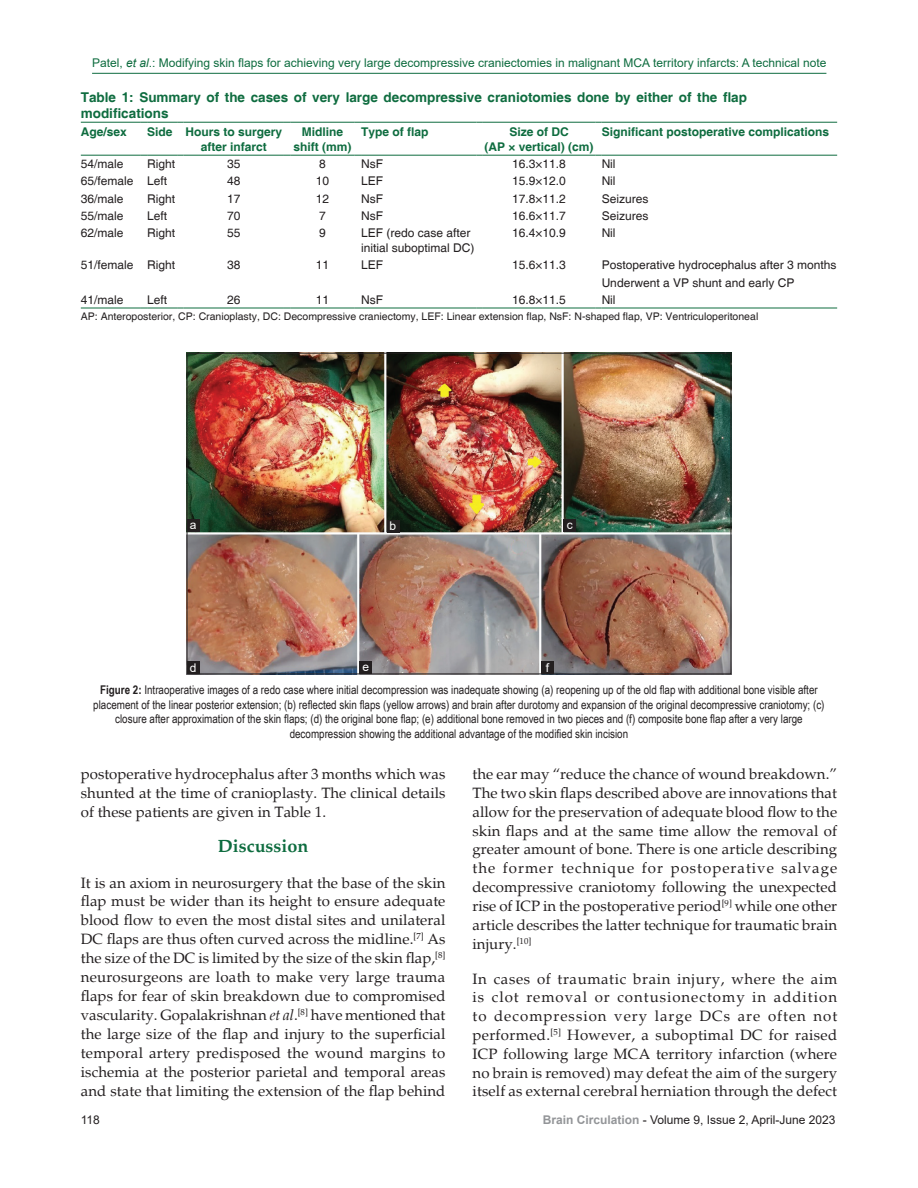
<style>
.page{position:relative;width:918px;height:1188px;background:#fff}
.page>*{position:absolute;margin:0;border:0;box-sizing:border-box;transform-origin:0 0}
.t1{font:700 18px "Palatino";color:#0e6c3f}
.TX{font:15px/18.8px "Palatino";letter-spacing:.005em;color:#231f20;text-align:justify}
.TT{font:700 13.5px/16.2px "Helvetica";color:#0e6c3f}
.FGC{font:12px/14.4px "Arial Narrow";color:#231f20;text-align:center}
.TB{font:12px/14.7px "Helvetica";color:#231f20}
.TCH{font:700 12px/14.7px "Helvetica";color:#0e6c3f;text-align:center}
.t2{font:12px "Arial";color:#0e6c3f}
.t3{font:12px "Arial";color:#231f20}
.TBL{font:12px "Helvetica";color:#231f20}
.LABEL{font:12px "Arial";color:#fff}
.TFN{font:10.5px "Helvetica";color:#231f20}
.s1{font-style:italic}
.s2{font-weight:700}
.s3{font-weight:700;color:#939598}
</style>
<div class="page">
<hr style="left:92px;top:73px;width:734px;height:1px;background:#0e6c3f">
<hr style="left:81px;top:308px;width:60px;height:1px;background:#0e6c3f">
<hr style="left:147px;top:308px;width:30px;height:1px;background:#0e6c3f">
<hr style="left:183px;top:308px;width:101px;height:1px;background:#0e6c3f">
<hr style="left:290px;top:308px;width:65px;height:1px;background:#0e6c3f">
<hr style="left:361px;top:308px;width:116px;height:1px;background:#0e6c3f">
<hr style="left:483px;top:308px;width:112px;height:1px;background:#0e6c3f">
<hr style="left:602px;top:308px;width:235px;height:1px;background:#0e6c3f">
<hr style="left:81px;top:122px;width:60px;height:1px;background:#0e6c3f">
<hr style="left:147px;top:122px;width:30px;height:1px;background:#0e6c3f">
<hr style="left:183px;top:122px;width:101px;height:1px;background:#0e6c3f">
<hr style="left:290px;top:122px;width:65px;height:1px;background:#0e6c3f">
<hr style="left:361px;top:122px;width:116px;height:1px;background:#0e6c3f">
<hr style="left:483px;top:122px;width:112px;height:1px;background:#0e6c3f">
<hr style="left:602px;top:122px;width:235px;height:1px;background:#0e6c3f">
<hr style="left:81px;top:155px;width:60px;height:1px;background:#0e6c3f">
<hr style="left:147px;top:155px;width:30px;height:1px;background:#0e6c3f">
<hr style="left:183px;top:155px;width:101px;height:1px;background:#0e6c3f">
<hr style="left:290px;top:155px;width:65px;height:1px;background:#0e6c3f">
<hr style="left:361px;top:155px;width:116px;height:1px;background:#0e6c3f">
<hr style="left:483px;top:155px;width:112px;height:1px;background:#0e6c3f">
<hr style="left:602px;top:155px;width:235px;height:1px;background:#0e6c3f">
<img style="left:189px;top:355px;width:540px;height:317px">
<div style="left:187px;top:662px;width:13px;height:12px;background:#231f20"></div>
<div style="left:563px;top:519px;width:13px;height:13px;background:#231f20"></div>
<div style="left:387px;top:520px;width:12px;height:12px;background:#231f20"></div>
<div style="left:541px;top:662px;width:13px;height:12px;background:#231f20"></div>
<div style="left:187px;top:519px;width:12px;height:13px;background:#231f20"></div>
<div style="left:359px;top:661px;width:13px;height:13px;background:#231f20"></div>
<p class="t2" style="left:92px;top:55px;width:736px">Patel, <span class="s1">et al</span>.: Modifying skin flaps for achieving very large decompressive craniectomies in malignant MCA territory infarcts: A technical note</p>
<p class="TT" style="left:81px;top:89px;width:668px">Table 1: Summary of the cases of very large decompressive craniotomies done by either of the flap modifications</p>
<p class="TCH" style="left:81px;top:125px;width:48px">Age/sex</p>
<p class="TCH" style="left:147px;top:125px;width:27px">Side</p>
<p class="TCH" style="left:185px;top:125px;width:98px">Hours to surgery after infarct</p>
<p class="TCH" style="left:294px;top:125px;width:59px">Midline shift (mm)</p>
<p class="TCH" style="left:361px;top:125px;width:69px">Type of flap</p>
<p class="TCH" style="left:485px;top:125px;width:111px">Size of DC<br>(AP × vertical) (cm)</p>
<p class="TCH" style="left:602px;top:125px;width:229px">Significant postoperative complications</p>
<p class="TB" style="left:81px;top:157px;width:44px">54/male</p>
<p class="TB" style="left:147px;top:157px;width:30px">Right</p>
<p class="TB" style="left:227px;top:157px;width:15px">35</p>
<p class="TB" style="left:319px;top:157px;width:8px">8</p>
<p class="TB" style="left:361px;top:157px;width:23px">NsF</p>
<p class="TB" style="left:512px;top:157px;width:55px">16.3×11.8</p>
<p class="TB" style="left:602px;top:157px;width:15px">Nil</p>
<p class="TB" style="left:81px;top:174px;width:54px">65/female</p>
<p class="TB" style="left:147px;top:174px;width:22px">Left</p>
<p class="TB" style="left:227px;top:174px;width:15px">48</p>
<p class="TB" style="left:316px;top:174px;width:15px">10</p>
<p class="TB" style="left:361px;top:174px;width:24px">LEF</p>
<p class="TB" style="left:512px;top:174px;width:55px">15.9×12.0</p>
<p class="TB" style="left:602px;top:174px;width:15px">Nil</p>
<p class="TB" style="left:81px;top:192px;width:44px">36/male</p>
<p class="TB" style="left:147px;top:192px;width:30px">Right</p>
<p class="TB" style="left:227px;top:192px;width:15px">17</p>
<p class="TB" style="left:316px;top:192px;width:15px">12</p>
<p class="TB" style="left:361px;top:192px;width:23px">NsF</p>
<p class="TB" style="left:512px;top:192px;width:55px">17.8×11.2</p>
<p class="TB" style="left:602px;top:192px;width:48px">Seizures</p>
<p class="TB" style="left:81px;top:209px;width:44px">55/male</p>
<p class="TB" style="left:147px;top:209px;width:22px">Left</p>
<p class="TB" style="left:227px;top:209px;width:15px">70</p>
<p class="TB" style="left:319px;top:209px;width:8px">7</p>
<p class="TB" style="left:361px;top:209px;width:23px">NsF</p>
<p class="TB" style="left:512px;top:209px;width:55px">16.6×11.7</p>
<p class="TB" style="left:602px;top:209px;width:48px">Seizures</p>
<p class="TB" style="left:81px;top:226px;width:44px">62/male</p>
<p class="TB" style="left:147px;top:226px;width:30px">Right</p>
<p class="TB" style="left:227px;top:226px;width:15px">55</p>
<p class="TB" style="left:319px;top:226px;width:8px">9</p>
<p class="TB" style="left:361px;top:226px;width:115px">LEF (redo case after initial suboptimal DC)</p>
<p class="TB" style="left:512px;top:226px;width:55px">16.4×10.9</p>
<p class="TB" style="left:602px;top:226px;width:15px">Nil</p>
<p class="TB" style="left:81px;top:258px;width:54px">51/female</p>
<p class="TB" style="left:147px;top:258px;width:30px">Right</p>
<p class="TB" style="left:227px;top:258px;width:15px">38</p>
<p class="TB" style="left:316px;top:258px;width:15px">11</p>
<p class="TB" style="left:361px;top:258px;width:24px">LEF</p>
<p class="TB" style="left:512px;top:258px;width:55px">15.6×11.3</p>
<p class="TB" style="left:602px;top:258px;width:236px">Postoperative hydrocephalus after 3 months</p>
<p class="TB" style="left:602px;top:275px;width:194px">Underwent a VP shunt and early CP</p>
<p class="TBL" style="left:81px;top:293px;width:44px">41/male</p>
<p class="TBL" style="left:147px;top:293px;width:22px">Left</p>
<p class="TBL" style="left:227px;top:293px;width:15px">26</p>
<p class="TBL" style="left:316px;top:293px;width:15px">11</p>
<p class="TBL" style="left:361px;top:293px;width:23px">NsF</p>
<p class="TBL" style="left:512px;top:293px;width:55px">16.8×11.5</p>
<p class="TBL" style="left:602px;top:293px;width:15px">Nil</p>
<p class="TFN" style="left:81px;top:310px;width:679px">AP: Anteroposterior, CP: Cranioplasty, DC: Decompressive craniectomy, LEF: Linear extension flap, NsF: N‑shaped flap, VP: Ventriculoperitoneal</p>
<p class="LABEL" style="left:190px;top:517px;width:8px">a</p>
<p class="LABEL" style="left:190px;top:660px;width:8px">d</p>
<p class="LABEL" style="left:390px;top:518px;width:8px">b</p>
<p class="LABEL" style="left:567px;top:517px;width:7px">c</p>
<p class="LABEL" style="left:363px;top:658px;width:8px">e</p>
<p class="LABEL" style="left:546px;top:660px;width:5px">f</p>
<p class="FGC" style="left:93px;top:682px;width:733px"><span class="s2">Figure 2:</span> Intraoperative images of a redo case where initial decompression was inadequate showing (a) reopening up of the old flap with additional bone visible after placement of the linear posterior extension; (b) reflected skin flaps (yellow arrows) and brain after durotomy and expansion of the original decompressive craniotomy; (c) closure after approximation of the skin flaps; (d) the original bone flap; (e) additional bone removed in two pieces and (f) composite bone flap after a very large decompression showing the additional advantage of the modified skin incision</p>
<p class="TX" style="left:81px;top:765px;width:366px">postoperative hydrocephalus after 3 months which was shunted at the time of cranioplasty. The clinical details of these patients are given in Table 1.</p>
<h1 class="t1" style="left:218px;top:836px;width:92px">Discussion</h1>
<p class="TX" style="left:81px;top:873px;width:366px">It is an axiom in neurosurgery that the base of the skin flap must be wider than its height to ensure adequate blood flow to even the most distal sites and unilateral DC flaps are thus often curved across the midline.<sup>[7]</sup> As the size of the DC is limited by the size of the skin flap,<sup>[8] </sup>neurosurgeons are loath to make very large trauma flaps for fear of skin breakdown due to compromised vascularity. Gopalakrishnan <span class="s1">et al</span>.<sup>[8]</sup> have mentioned that the large size of the flap and injury to the superficial temporal artery predisposed the wound margins to ischemia at the posterior parietal and temporal areas and state that limiting the extension of the flap behind</p>
<p class="TX" style="left:472px;top:765px;width:366px">the ear may “reduce the chance of wound breakdown.” The two skin flaps described above are innovations that allow for the preservation of adequate blood flow to the skin flaps and at the same time allow the removal of greater amount of bone. There is one article describing the former technique for postoperative salvage decompressive craniotomy following the unexpected rise of ICP in the postoperative period<sup>[9]</sup> while one other article describes the latter technique for traumatic brain injury.<sup>[10]</sup></p>
<p class="TX" style="left:472px;top:969px;width:366px">In cases of traumatic brain injury, where the aim is clot removal or contusionectomy in addition to decompression very large DCs are often not performed.<sup>[5]</sup> However, a suboptimal DC for raised ICP following large MCA territory infarction (where no brain is removed) may defeat the aim of the surgery itself as external cerebral herniation through the defect</p>
<p class="t3" style="left:81px;top:1111px;width:21px">118</p>
<p class="t3" style="left:543px;top:1111px;width:294px"><span class="s3">Brain Circulation</span> - Volume 9, Issue 2, April‑June 2023</p>
</div>
